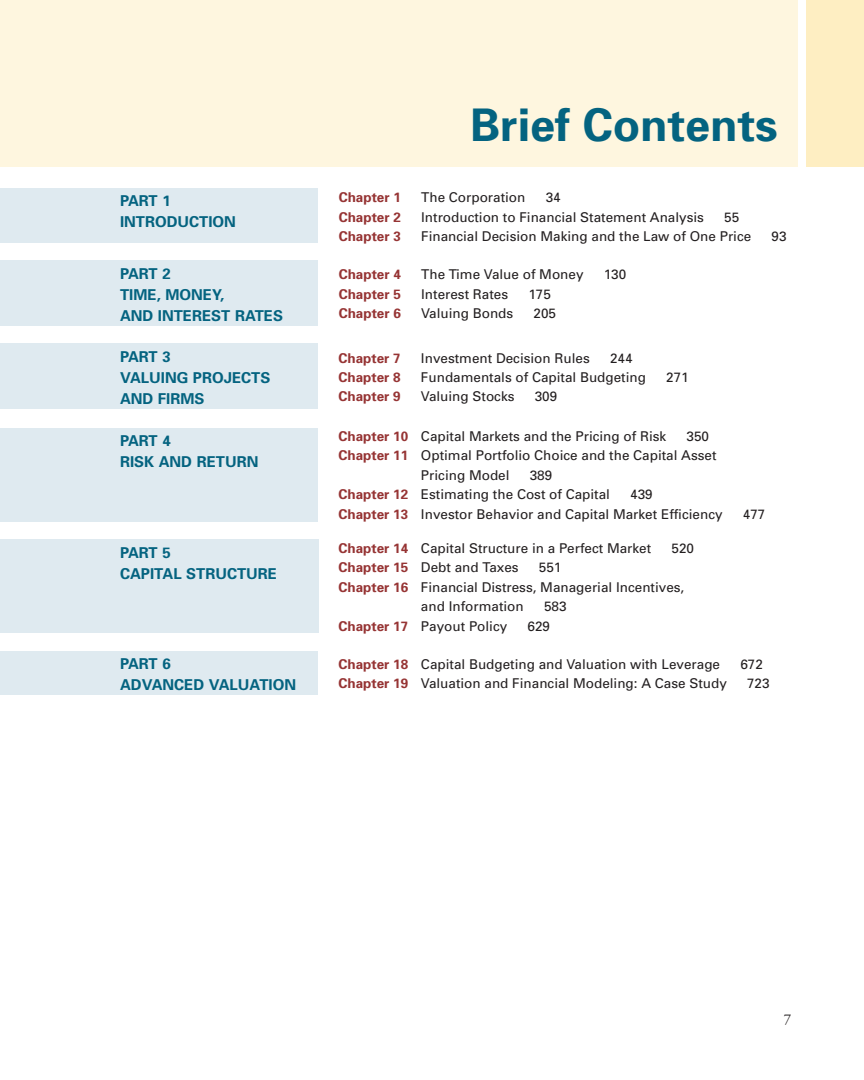
<style>
.page{position:relative;width:864px;height:1080px;background:#fff}
.page>*{position:absolute;margin:0;border:0;box-sizing:border-box;transform-origin:0 0}
.t1{font:700 45px "Univers";color:#046380}
.t2{font:700 15px/21px "Univers";color:#046380}
.t3{font:15px "Adobe Garamond";color:#231f20}
.t4{font:13.5px/19.5px "Univers";color:#231f20}
.t5{font:700 13.5px "Univers";color:#963434}
.s1{font-weight:700;color:#963434}
</style>
<div class="page">
<div style="left:0;top:188px;width:318px;height:55px;background:#dfeaf0"></div>
<div style="left:0;top:651px;width:318px;height:44px;background:#dfeaf0"></div>
<div style="left:0;top:261px;width:318px;height:65px;background:#dfeaf0"></div>
<div style="left:0;top:428px;width:318px;height:93px;background:#dfeaf0"></div>
<div style="left:0;top:540px;width:318px;height:93px;background:#dfeaf0"></div>
<div style="left:0;top:344px;width:318px;height:65px;background:#dfeaf0"></div>
<div style="left:807px;top:0;width:57px;height:166px;background:#feeec2"></div>
<div style="left:0;top:0;width:798px;height:166px;background:#fef6df"></div>
<p class="t2" style="left:120px;top:190px;width:11px">PART</p>
<p class="t2" style="left:162px;top:190px;width:10px">1</p>
<p class="t2" style="left:120px;top:211px;width:11px">INTRO</p>
<p class="t2" style="left:167px;top:211px;width:43px">DUCTION</p>
<p class="t2" style="left:120px;top:263px;width:11px">PART</p>
<p class="t2" style="left:120px;top:263px;width:71px;text-indent:42px">2<br>TIME, MONE</p>
<p class="t2" style="left:212px;top:284px;width:14px">Y,</p>
<p class="t2" style="left:120px;top:305px;width:48px">AN D INTERE</p>
<p class="t2" style="left:211px;top:305px;width:34px">ST RATE</p>
<p class="t2" style="left:273px;top:305px;width:12px">S</p>
<p class="t2" style="left:120px;top:346px;width:11px">PART</p>
<p class="t2" style="left:120px;top:346px;width:84px;text-indent:42px">3<br>VALUING PRO</p>
<p class="t2" style="left:224px;top:367px;width:48px">JECTS</p>
<p class="t2" style="left:120px;top:388px;width:86px">AN D FIRMS</p>
<p class="t2" style="left:120px;top:430px;width:11px">PART</p>
<p class="t2" style="left:120px;top:430px;width:87px;text-align:center">4<br>RISK AND RET</p>
<p class="t2" style="left:225px;top:451px;width:23px">URN</p>
<p class="t2" style="left:120px;top:541px;width:11px">PART</p>
<p class="t2" style="left:162px;top:541px;width:10px">5</p>
<p class="t2" style="left:120px;top:562px;width:18px">CAPITA</p>
<p class="t2" style="left:173px;top:562px;width:95px">L STRUCTURE</p>
<h1 class="t1" style="left:470px;top:96px;width:309px">Brief Contents</h1>
<p class="t5" style="left:339px;top:189px;width:64px">Chapter 1</p>
<p class="t4" style="left:421px;top:187px;width:106px">The Corporation</p>
<p class="t4" style="left:546px;top:187px;width:17px">34</p>
<p class="t5" style="left:339px;top:208px;width:64px">Chapter 2</p>
<p class="t4" style="left:421px;top:207px;width:284px">Introduction to Financial Statement Analysis</p>
<p class="t4" style="left:724px;top:207px;width:17px">55</p>
<p class="t5" style="left:339px;top:228px;width:64px">Chapter 3</p>
<p class="t4" style="left:421px;top:226px;width:332px">Financial Decision Making and the Law of One Price</p>
<p class="t4" style="left:771px;top:226px;width:17px">93</p>
<p class="t5" style="left:339px;top:266px;width:64px">Chapter 4</p>
<p class="t4" style="left:421px;top:265px;width:164px">The Time Value of Money</p>
<p class="t4" style="left:604px;top:265px;width:24px">130</p>
<p class="t5" style="left:339px;top:285px;width:64px">Chapter 5</p>
<p class="t4" style="left:421px;top:284px;width:89px">Interest Rates</p>
<p class="t4" style="left:528px;top:284px;width:24px">175</p>
<p class="t5" style="left:339px;top:305px;width:64px">Chapter 6</p>
<p class="t4" style="left:421px;top:304px;width:94px">Valuing Bonds</p>
<p class="t4" style="left:533px;top:304px;width:24px">205</p>
<p class="t5" style="left:338px;top:349px;width:64px">Chapter 7</p>
<p class="t4" style="left:421px;top:348px;width:170px">Investment Decision Rules</p>
<p class="t4" style="left:610px;top:348px;width:24px">244</p>
<p class="t5" style="left:338px;top:369px;width:64px">Chapter 8</p>
<p class="t4" style="left:421px;top:367px;width:227px">Fundamentals of Capital Budgeting</p>
<p class="t4" style="left:666px;top:367px;width:24px">271</p>
<p class="t5" style="left:338px;top:388px;width:64px">Chapter 9</p>
<p class="t4" style="left:421px;top:387px;width:95px">Valuing Stocks</p>
<p class="t4" style="left:535px;top:387px;width:24px">309</p>
<p class="t4" style="left:338px;top:426px;width:329px"><span class="s1">Chapter 10</span> Capital Markets and the Pricing of Risk</p>
<p class="t4" style="left:687px;top:426px;width:24px">350</p>
<p class="t4" style="left:338px;top:446px;width:380px"><span class="s1">Chapter 11</span> Optimal Portfolio Choice and the Capital Asset</p>
<p class="t4" style="left:421px;top:465px;width:90px">Pricing Model</p>
<p class="t4" style="left:338px;top:465px;width:273px;text-indent:191px">389<br><span class="s1">Chapter 12</span> Estimating the Cost of Capital</p>
<p class="t4" style="left:338px;top:485px;width:386px;text-indent:292px">439<br><span class="s1">Chapter 13</span> Investor Behavior and Capital M arket Efficiency</p>
<p class="t4" style="left:338px;top:538px;width:314px"><span class="s1">Chapter 14</span> Capital Structure in a Perfect M arket</p>
<p class="t4" style="left:672px;top:538px;width:24px">520</p>
<p class="t4" style="left:338px;top:557px;width:182px"><span class="s1">Chapter 15</span> Debt and Taxes</p>
<p class="t4" style="left:539px;top:557px;width:24px">551</p>
<p class="t4" style="left:338px;top:577px;width:347px"><span class="s1">Chapter 16</span> Financial Distress, Managerial Incentives,</p>
<p class="t4" style="left:421px;top:596px;width:104px">and Information</p>
<p class="t4" style="left:544px;top:596px;width:24px">583</p>
<p class="t4" style="left:338px;top:616px;width:170px"><span class="s1">Chapter 17</span> Payout Policy</p>
<p class="t4" style="left:527px;top:616px;width:24px">629</p>
<p class="t4" style="left:743px;top:504px;width:24px">477</p>
<p class="t2" style="left:120px;top:652px;width:11px">PART</p>
<p class="t2" style="left:120px;top:652px;width:133px;text-indent:42px">6<br>ADVANCED VALUATION</p>
<p class="t4" style="left:338px;top:654px;width:383px"><span class="s1">Chapter 18</span> Capital Budgeting and Valuation with Leverage</p>
<p class="t4" style="left:740px;top:654px;width:24px">672</p>
<p class="t4" style="left:338px;top:674px;width:390px"><span class="s1">Chapter 19</span> Valuation and Financial Modeling: A Case Study</p>
<p class="t4" style="left:747px;top:674px;width:24px">723</p>
<p class="t3" style="left:784px;top:1011px;width:9px">7</p>
</div>
